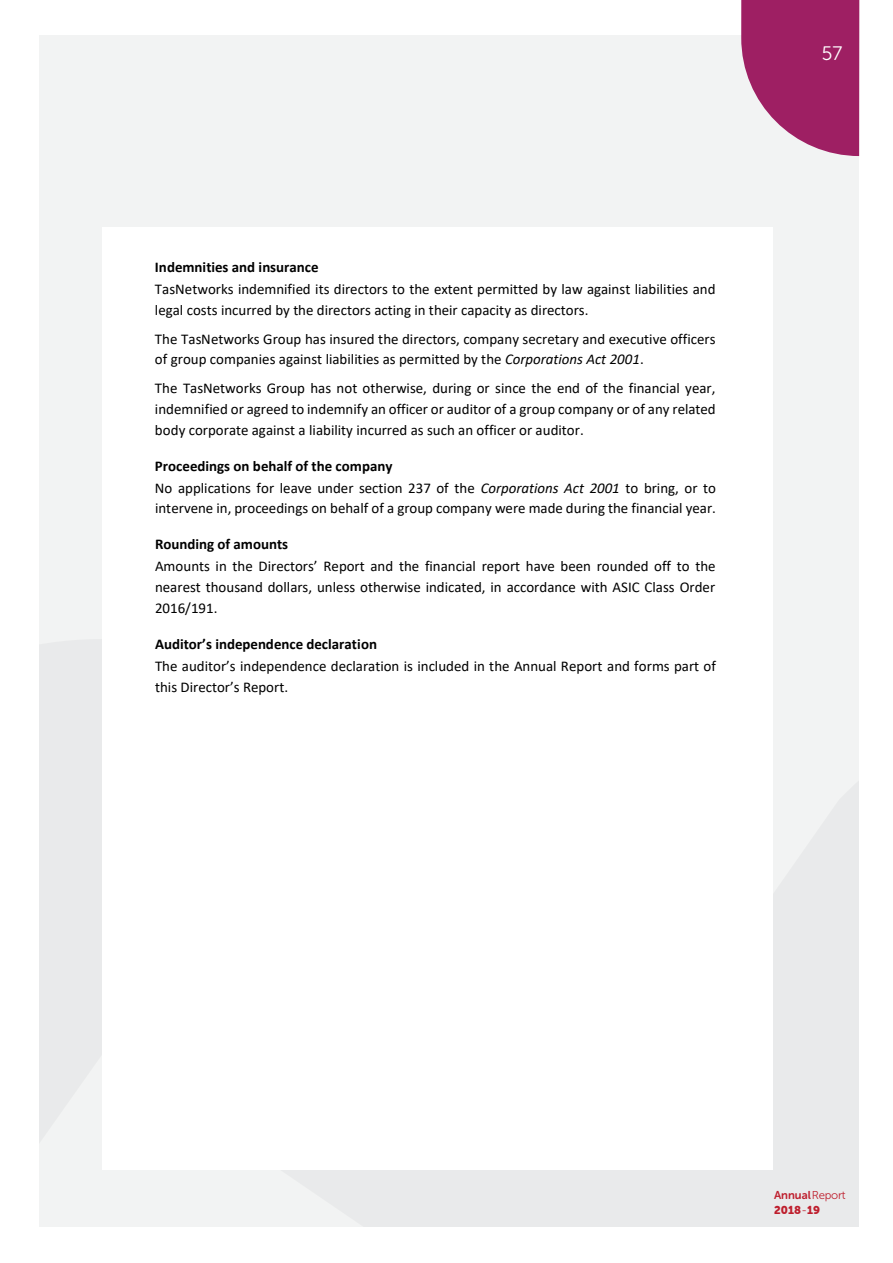
<style>
.page{position:relative;width:893px;height:1263px;background:#fff}
.page>*{position:absolute;margin:0;border:0;box-sizing:border-box;transform-origin:0 0}
.t1{font:19.5px "Museo Sans Rounded 300";color:#fff}
.t2{font:14.85px/20.9px "Calibri";color:#000}
.t3{font:700 14.85px "Calibri";color:#000}
.t4{font:11.4px "Museo Sans Rounded 700";color:#be1e2d}
.t5{font:11.4px "Museo Sans Rounded 900";letter-spacing:.01em;color:#be1e2d}
.s1{font-style:italic}
.s2{font-weight:700}
.s3{font-family:"Museo Sans 300"}
</style>
<div class="page">
<div style="left:38px;top:35px;width:821px;height:1192px;background:#f2f3f3"></div>
<div style="left:102px;top:228px;width:670px;height:942px;background:#fff"></div>
<svg style="left:741px;top:0;width:119px;height:156px"></svg>
<p class="t3" style="left:155px;top:257px;width:165px">Indemnities and insurance</p>
<p class="t2" style="left:155px;top:278px;width:562px">TasNetworks indemnified its directors to the extent permitted by law against liabilities and legal costs incurred by the directors acting in their capacity as directors.</p>
<p class="t2" style="left:155px;top:328px;width:562px">The TasNetworks Group has insured the directors, company secretary and executive officers of group companies against liabilities as permitted by the <span class="s1">Corporations Act 2001</span>.</p>
<p class="t2" style="left:155px;top:377px;width:562px;text-align:justify">The TasNetworks Group has not otherwise, during or since the end of the financial year, indemnified or agreed to indemnify an officer or auditor of a group company or of any related body corporate against a liability incurred as such an officer or auditor.</p>
<p class="t2" style="left:155px;top:455px;width:562px;line-height:21.5px"><span class="s2">Proceedings on behalf of the company<br></span>No applications for leave under section 237 of the <span class="s1">Corporations Act 2001</span> to bring, or to intervene in, proceedings on behalf of a group company were made during the financial year.</p>
<p class="t3" style="left:155px;top:534px;width:135px">Rounding of amounts</p>
<p class="t2" style="left:155px;top:556px;width:562px;text-align:justify">Amounts in the Directors’ Report and the financial report have been rounded off to the nearest thousand dollars, unless otherwise indicated, in accordance with ASIC Class Order 2016/191.</p>
<p class="t3" style="left:155px;top:634px;width:223px">Auditor’s independence declaration</p>
<p class="t2" style="left:155px;top:655px;width:562px">The auditor’s independence declaration is included in the Annual Report and forms part of this Director’s Report.</p>
<h1 class="t1" style="left:822px;top:43px;width:22px">57</h1>
<p class="t4" style="left:774px;top:1189px;width:73px">Annual<span class="s3">Report</span></p>
<p class="t5" style="left:774px;top:1203px;width:48px">2018<span class="s3">-</span>19</p>
</div>
